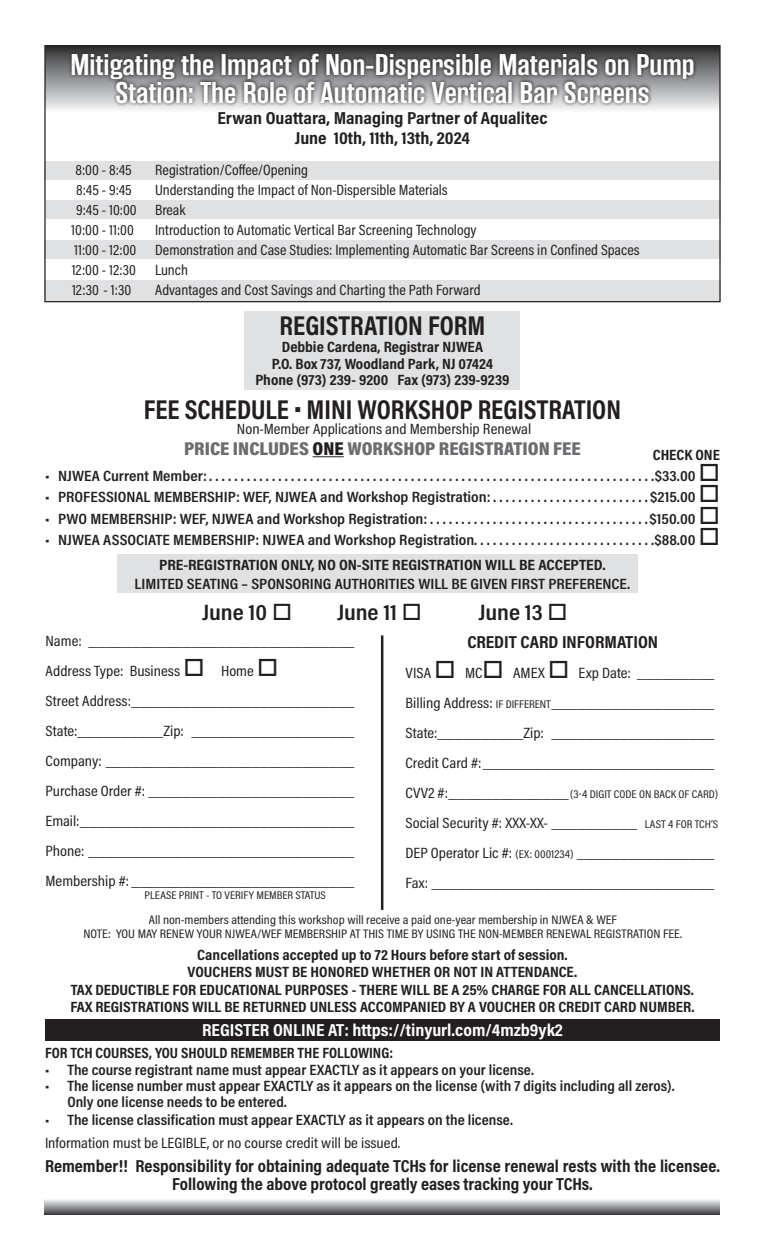
<style>
.page{position:relative;width:765px;height:1260px;background:#fff}
.page>*{position:absolute;margin:0;border:0;box-sizing:border-box;transform-origin:0 0}
.t1{font:600 30px/27.5px "Rama Gothic E";color:#fff;text-align:center;scale:1.1 1}
.t2{font:700 27.5px "Acumin Pro Cond";color:#231f20}
.t3{font:600 22.5px "Acumin Pro Cond";letter-spacing:-.005em;color:#231f20;scale:1.15 1}
.t4{font:900 18.75px "Acumin Pro Cond";color:#6c6d70;scale:1.1 1}
.t5{font:700 17.5px "Acumin Pro Cond";color:#231f20;scale:1.05 1}
.t6{font:700 17.5px "Acumin Pro Cond";color:#231f20;scale:1.1 1}
.t7{font:700 17.5px "Acumin Pro Cond";color:#fff;scale:1.1 1}
.t8{font:15px "Acumin Pro Cond";color:#231f20;scale:1.1 1}
.t9{font:600 15px "Acumin Pro Cond";color:#231f20;scale:1.15 1}
.t10{font:700 15px "Acumin Pro Cond";color:#231f20;scale:1.1 1}
.t11{font:15px "Acumin Pro Cond";color:#231f20;scale:1.05 1}
.t12{font:600 15px "Acumin Pro Cond";color:#231f20;scale:1.1 1}
.t13{font:700 15px "Acumin Pro Cond";color:#231f20;scale:1.15 1}
.t14{font:700 15px "Acumin Pro Cond";color:#231f20;scale:1.05 1}
.t15{font:12.5px "Acumin Pro Cond";color:#231f20;scale:1.1 1}
.t16{font:11.25px "Acumin Pro Cond";color:#231f20;scale:1.1 1}
.s1{color:#231f20}
.s2{font-size:11.25px}
.s3{font-size:15px}
</style>
<div class="page">
<div style="left:46px;top:1019px;width:674px;height:21px;background:#231f20"></div>
<div style="left:245px;top:311px;width:275px;height:79px;background:#e0e1e3"></div>
<svg style="left:45px;top:1200px;width:675px;height:15px;background:#909294"></svg>
<div style="left:117px;top:554px;width:520px;height:39px;background:#e0e1e3"></div>
<div style="left:44px;top:281px;width:677px;height:21px;background:#e0e1e3"></div>
<div style="left:44px;top:240px;width:677px;height:19px;background:#e0e1e3"></div>
<div style="left:46px;top:200px;width:675px;height:19px;background:#e0e1e3"></div>
<div style="left:44px;top:161px;width:677px;height:19px;background:#e0e1e3"></div>
<div style="left:45px;top:45px;width:675px;height:76px;background:linear-gradient(to bottom,#2e2f32,#fff)"></div>
<svg style="left:68px;top:50px;width:630px;height:57px;background:#707072"></svg>
<hr style="left:313px;top:456px;width:31px;height:1px;background:#231f20">
<hr style="left:381px;top:635px;width:2px;height:275px;background:#231f20">
<div style="left:44px;top:45px;width:677px;height:257px;border:1px solid #231f20"></div>
<p class="t1" style="left:70px;top:52px;width:569px">Mitigating the Impact of Non-Dispersible Materials on Pump<br>Station: The Role of Automatic Vertical Bar Screens</p>
<p class="t6" style="left:218px;top:107px;width:301px">Erwan Ouattara, Managing Partner of Aqualitec</p>
<p class="t6" style="left:295px;top:127px;width:161px">June 10th, 11th, 13th, 2024</p>
<p class="t11" style="left:76px;top:160px;width:55px">8:00 - 8:45</p>
<p class="t11" style="left:155px;top:160px;width:147px">Registration/Coffee/Opening</p>
<p class="t11" style="left:76px;top:180px;width:54px">8:45 - 9:45</p>
<p class="t11" style="left:155px;top:180px;width:280px">Understanding the Impact of Non-Dispersible Materials</p>
<p class="t11" style="left:76px;top:200px;width:106px">9:45 - 10:00 Break</p>
<p class="t11" style="left:71px;top:220px;width:61px">10:00 - 11:00</p>
<p class="t11" style="left:155px;top:220px;width:308px">Introduction to Automatic Vertical Bar Screening Technology</p>
<p class="t11" style="left:74px;top:240px;width:540px">11:00 - 12:00 Demonstration and Case Studies: Implementing Automatic Bar Screens in Confined Spaces</p>
<p class="t11" style="left:72px;top:260px;width:63px">12:00 - 12:30</p>
<p class="t11" style="left:155px;top:260px;width:33px">Lunch</p>
<p class="t11" style="left:72px;top:280px;width:58px">12:30 - 1:30</p>
<p class="t11" style="left:155px;top:280px;width:311px">Advantages and Cost Savings and Charting the Path Forward</p>
<p class="t2" style="left:280px;top:307px;width:207px">REGISTRATION FORM</p>
<p class="t10" style="left:282px;top:337px;width:185px">Debbie Cardena, Registrar NJWEA</p>
<p class="t10" style="left:272px;top:354px;width:203px">P.O. Box 737, Woodland Park, NJ 07424</p>
<p class="t10" style="left:255px;top:370px;width:233px">Phone (973) 239- 9200 Fax (973) 239-9239</p>
<p class="t2" style="left:144px;top:391px;width:479px">FEE SCHEDULE • MINI WORKSHOP REGISTRATION</p>
<p class="t8" style="left:237px;top:419px;width:269px">Non-Member Applications and Membership Renewal</p>
<p class="t4" style="left:184px;top:436px;width:362px">PRICE INCLUDES <span class="s1">ONE</span> WORKSHOP REGISTRATION FEE</p>
<p class="t10" style="left:653px;top:445px;width:62px">CHECK ONE</p>
<p class="t9" style="left:45px;top:466px;width:588px">• NJWEA Current Member: . . . . . . . . . . . . . . . . . . . . . . . . . . . . . . . . . . . . . . . . . . . . . . . . . . . . . . . . . . . . . . . . . . . . . . $33.00 □</p>
<p class="t9" style="left:45px;top:487px;width:588px">• PROFESSIONAL MEMBERSHIP: WEF, NJWEA and Workshop Registration: . . . . . . . . . . . . . . . . . . . . . . . . $215.00 □</p>
<p class="t9" style="left:45px;top:509px;width:588px">• PWO MEMBERSHIP: WEF, NJWEA and Workshop Registration: . . . . . . . . . . . . . . . . . . . . . . . . . . . . . . . . . . $150.00 □</p>
<p class="t9" style="left:45px;top:530px;width:588px">• NJWEA ASSOCIATE MEMBERSHIP: NJWEA and Workshop Registration. . . . . . . . . . . . . . . . . . . . . . . . . . . . .$88.00 □</p>
<p class="t13" style="left:159px;top:555px;width:390px">PRE-REGISTRATION ONLY, NO ON-SITE REGISTRATION WILL BE ACCEPTED.</p>
<p class="t9" style="left:135px;top:574px;width:432px">LIMITED SEATING – SPONSORING AUTHORITIES WILL BE GIVEN FIRST PREFERENCE.</p>
<p class="t3" style="left:202px;top:597px;width:80px">June 10 □</p>
<p class="t3" style="left:337px;top:597px;width:75px">June 11 □</p>
<p class="t3" style="left:479px;top:597px;width:79px">June 13 □</p>
<p class="t8" style="left:46px;top:632px;width:282px">Name: _______________________________</p>
<p class="t8" style="left:46px;top:662px;width:213px">Address Type: Business □ Home □</p>
<p class="t8" style="left:46px;top:692px;width:282px">Street Address:__________________________</p>
<p class="t8" style="left:46px;top:722px;width:282px">State:__________Zip: ___________________</p>
<p class="t8" style="left:46px;top:752px;width:282px">Company: _____________________________</p>
<p class="t8" style="left:46px;top:782px;width:282px">Purchase Order #: ________________________</p>
<p class="t8" style="left:46px;top:812px;width:282px">Email:________________________________</p>
<p class="t8" style="left:46px;top:842px;width:282px">Phone: _______________________________</p>
<p class="t8" style="left:46px;top:872px;width:282px">Membership #: __________________________</p>
<p class="t16" style="left:145px;top:888px;width:166px">PLEASE PRINT - TO VERIFY MEMBER STATUS</p>
<p class="t6" style="left:467px;top:631px;width:175px">CREDIT CARD INFORMATION</p>
<p class="t8" style="left:406px;top:663px;width:282px">VISA □ MC□ AMEX □ Exp Date: _________</p>
<p class="t8" style="left:406px;top:693px;width:282px">Billing Address: <span class="s2">IF DIFFERENT</span>___________________</p>
<p class="t8" style="left:406px;top:723px;width:282px">State:__________Zip: ___________________</p>
<p class="t8" style="left:406px;top:753px;width:282px">Credit Card #:___________________________</p>
<p class="t16" style="left:406px;top:787px;width:286px"><span class="s3">CVV2 #:______________</span>(3-4 DIGIT CODE ON BACK OF CARD)</p>
<p class="t8" style="left:406px;top:813px;width:286px">Social Security #: XXX-XX- __________ <span class="s2">LAST 4 FOR TCH’S</span></p>
<p class="t8" style="left:406px;top:843px;width:282px">DEP Operator Lic #: <span class="s2">(EX: 0001234)</span> ________________</p>
<p class="t8" style="left:406px;top:873px;width:282px">Fax: _________________________________</p>
<p class="t15" style="left:149px;top:912px;width:427px">All non-members attending this workshop will receive a paid one-year membership in NJWEA &amp; WEF</p>
<p class="t15" style="left:83px;top:926px;width:546px">NOTE: YOU MAY RENEW YOUR NJWEA/WEF MEMBERSHIP AT THIS TIME BY USING THE NON-MEMBER RENEWAL REGISTRATION FEE.</p>
<p class="t10" style="left:197px;top:944px;width:338px">Cancellations accepted up to 72 Hours before start of session.</p>
<p class="t10" style="left:188px;top:962px;width:356px">VOUCHERS MUST BE HONORED WHETHER OR NOT IN ATTENDANCE.</p>
<p class="t10" style="left:71px;top:979px;width:568px">TAX DEDUCTIBLE FOR EDUCATIONAL PURPOSES - THERE WILL BE A 25% CHARGE FOR ALL CANCELLATIONS.</p>
<p class="t10" style="left:70px;top:997px;width:569px">FAX REGISTRATIONS WILL BE RETURNED UNLESS ACCOMPANIED BY A VOUCHER OR CREDIT CARD NUMBER.</p>
<p class="t7" style="left:202px;top:1018px;width:330px">REGISTER ONLINE AT: https://tinyurl.com/4mzb9yk2</p>
<p class="t14" style="left:45px;top:1043px;width:333px">FOR TCH COURSES, YOU SHOULD REMEMBER THE FOLLOWING:</p>
<p class="t12" style="left:45px;top:1060px;width:445px">• The course registrant name must appear EXACTLY as it appears on your license.</p>
<p class="t12" style="left:45px;top:1076px;width:573px">• The license number must appear EXACTLY as it appears on the license (with 7 digits including all zeros).</p>
<p class="t12" style="left:68px;top:1092px;width:200px">Only one license needs to be entered.</p>
<p class="t12" style="left:45px;top:1110px;width:426px">• The license classification must appear EXACTLY as it appears on the license.</p>
<p class="t8" style="left:45px;top:1133px;width:325px">Information must be LEGIBLE, or no course credit will be issued.</p>
<p class="t5" style="left:45px;top:1154px;width:644px">Remember!! Responsibility for obtaining adequate TCHs for license renewal rests with the licensee.</p>
<p class="t5" style="left:172px;top:1172px;width:402px">Following the above protocol greatly eases tracking your TCHs.</p>
</div>
